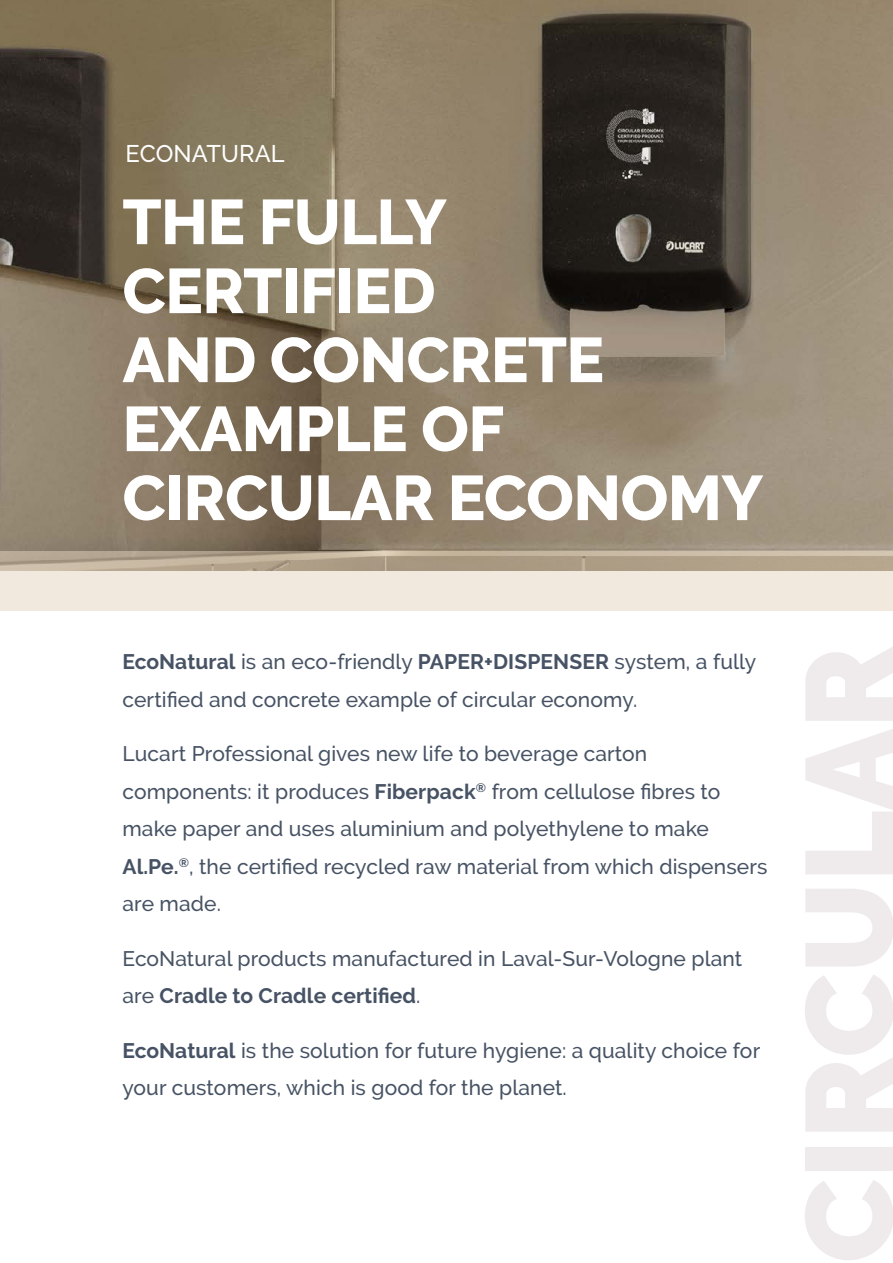
<style>
.page{position:relative;width:893px;height:1263px;background:#fff}
.page>*{position:absolute;margin:0;border:0;box-sizing:border-box;transform-origin:0 0}
.t1{font:800 63px/69px "Raleway";letter-spacing:-.01em;color:#fff}
.t2{font:500 24px "Raleway";letter-spacing:.005em;color:#fff}
.t3{font:500 21px/37.5px "Raleway";letter-spacing:.005em;color:#475364}
.s1{font-weight:700}
</style>
<div class="page">
<img style="left:0;top:0;width:893px;height:551px">
<svg style="left:0;top:551px;width:893px;height:60px;background:#ddd2c3"></svg>
<p class="t2" style="left:126px;top:140px;width:161px">ECONATURAL</p>
<h1 class="t1" style="left:122px;top:188px;width:642px">THE FULLY<br>CERTIFIED<br>AND CONCRETE<br>EXAMPLE OF<br>CIRCULAR ECONOMY</h1>
<p class="t3" style="left:122px;top:643px;width:635px"><span class="s1">EcoNatural</span> is an eco-friendly <span class="s1">PAPER+DISPENSER</span> system, a fully certified and concrete example of circular economy.</p>
<p class="t3" style="left:122px;top:735px;width:646px">Lucart Professional gives new life to beverage carton components: it produces <span class="s1">Fiberpack</span><sup>®</sup> from cellulose fibres to make paper and uses aluminium and polyethylene to make <span class="s1">Al.Pe.</span><sup>®</sup>, the certified recycled raw material from which dispensers are made.</p>
<p class="t3" style="left:122px;top:940px;width:621px">EcoNatural products manufactured in Laval-Sur-Vologne plant are <span class="s1">Cradle to Cradle certified</span>.</p>
<p class="t3" style="left:122px;top:1032px;width:639px"><span class="s1">EcoNatural</span> is the solution for future hygiene: a quality choice for your customers, which is good for the planet.</p>
</div>
